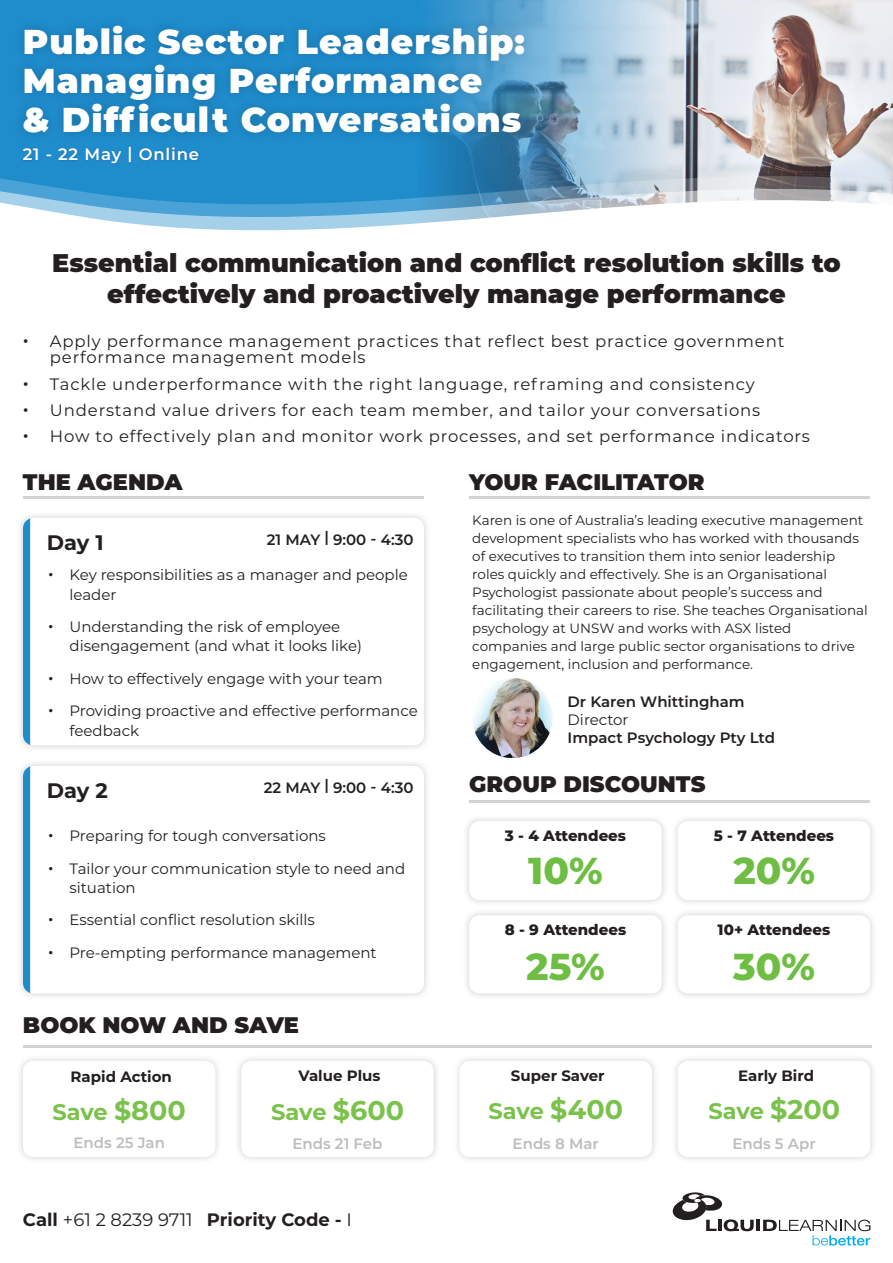
<style>
.page{position:relative;width:893px;height:1263px;background:#fff}
.page>*{position:absolute;margin:0;border:0;box-sizing:border-box;transform-origin:0 0}
.t1{font:800 37.5px "Montserrat";color:#6ebe44}
.t2{font:900 34.5px "Montserrat";letter-spacing:.03em;color:#fff}
.t3{font:900 25.5px/30.6px "Montserrat";color:#231f20;text-align:center}
.t4{font:900 22.5px "Montserrat";color:#231f20}
.WorkshopHeading{font:700 22.5px "Montserrat";letter-spacing:-.01em;color:#7ac24b}
.t5{font:700 21px "Montserrat";letter-spacing:-.005em;color:#231f20}
.t6{font:700 18px "Montserrat";color:#231f20}
.t7{font:16.5px/16.5px "Montserrat";letter-spacing:.05em;color:#231f20}
.t8{font:600 16.5px "Montserrat";letter-spacing:.05em;color:#fff}
.t9{font:15px/19.5px "Montserrat";color:#231f20}
.t10{font:600 15px "Montserrat";color:#231f20}
.t11{font:800 15px "Montserrat";color:#231f20}
.WorkshopHeading-2{font:700 15px "Montserrat";color:#231f20}
.WorkshopHeading-3{font:600 15px "Montserrat";color:#bcbdc0}
.t12{font:13.5px/18px "Montserrat";color:#231f20}
.s1{font-family:"Helvetica"}
.s2{font-size:27px}
.s3{font-weight:400}
</style>
<div class="page">
<hr style="left:469px;top:799px;width:401px;height:3px;background:#d1d2d4">
<div style="left:462px;top:814px;width:207px;height:93px;background:#231f20;opacity:.21"></div>
<div style="left:469px;top:821px;width:193px;height:79px;background:#fff;border-radius:10px"></div>
<div style="left:671px;top:814px;width:207px;height:93px;background:#231f20;opacity:.21"></div>
<div style="left:678px;top:821px;width:192px;height:79px;background:#fff;border-radius:10px"></div>
<div style="left:462px;top:908px;width:207px;height:92px;background:#f4f4f4"></div>
<div style="left:469px;top:915px;width:193px;height:78px;background:#fff;border-radius:10px"></div>
<div style="left:671px;top:908px;width:207px;height:92px;background:#231f20;opacity:.21"></div>
<div style="left:678px;top:915px;width:192px;height:78px;background:#fff;border-radius:10px"></div>
<div style="left:16px;top:759px;width:415px;height:242px;background:#f5f5f5"></div>
<div style="left:23px;top:766px;width:401px;height:227px;background:#fff;border-radius:10px"></div>
<div style="left:23px;top:766px;width:7px;height:227px;background:#1f8ccc"></div>
<div style="left:16px;top:511px;width:415px;height:242px;background:#f5f5f5"></div>
<div style="left:23px;top:518px;width:401px;height:227px;background:#fff;border-radius:10px"></div>
<div style="left:23px;top:518px;width:7px;height:227px;background:#1f8ccc"></div>
<hr style="left:23px;top:496px;width:401px;height:3px;background:#d1d2d4">
<hr style="left:469px;top:496px;width:401px;height:3px;background:#d1d2d4">
<div style="left:0;top:0;width:893px;height:247px;background:#1f8ccc"></div>
<img style="left:430px;top:0;width:463px;height:164px">
<svg style="left:430px;top:164px;width:463px;height:12px;background:#85a0b6"></svg>
<svg style="left:0;top:176px;width:893px;height:11px"></svg>
<svg style="left:0;top:187px;width:893px;height:60px;background:#bedaea"></svg>
<div style="left:21px;top:144px;width:179px;height:21px;background:#34277a;opacity:.3"></div>
<div style="left:12px;top:14px;width:524px;height:129px;background:#000;opacity:.2"></div>
<div style="left:16px;top:1054px;width:207px;height:110px;background:#231f20;opacity:.21"></div>
<div style="left:23px;top:1061px;width:192px;height:96px;background:#fff;border-radius:10px"></div>
<div style="left:453px;top:1054px;width:206px;height:110px;background:#231f20;opacity:.21"></div>
<div style="left:459px;top:1061px;width:193px;height:96px;background:#fff;border-radius:10px"></div>
<div style="left:234px;top:1054px;width:207px;height:110px;background:#231f20;opacity:.21"></div>
<div style="left:241px;top:1061px;width:193px;height:96px;background:#fff;border-radius:10px"></div>
<div style="left:671px;top:1054px;width:207px;height:110px;background:#f7f7f7"></div>
<div style="left:678px;top:1061px;width:192px;height:96px;background:#fff;border-radius:10px"></div>
<hr style="left:23px;top:1045px;width:848px;height:3px;background:#d1d2d4">
<svg style="left:672px;top:1192px;width:198px;height:53px"></svg>
<img style="left:472px;top:678px;width:80px;height:80px;border-radius:40px">
<p class="t2" style="left:23px;top:16px;width:504px">Public Sector Leadership:</p>
<p class="t2" style="left:23px;top:55px;width:461px">Managing Performance</p>
<p class="t2" style="left:23px;top:94px;width:500px">&amp; Difficult Conversations</p>
<p class="t8" style="left:23px;top:143px;width:178px">21 - 22 May | Online</p>
<p class="t3" style="left:52px;top:246px;width:790px">Essential communication and conflict resolution skills to effectively and proactively manage performance</p>
<p class="t7" style="left:50px;top:332px;width:736px;text-indent:-27px"><span class="s1">•</span> Apply performance management practices that reflect best practice government performance management models</p>
<p class="t7" style="left:23px;top:375px;width:733px"><span class="s1">•</span> Tackle underperformance with the right language, reframing and consistency</p>
<p class="t7" style="left:23px;top:401px;width:739px"><span class="s1">•</span> Understand value drivers for each team member, and tailor your conversations</p>
<p class="t7" style="left:23px;top:427px;width:788px"><span class="s1">•</span> How to effectively plan and monitor work processes, and set performance indicators</p>
<p class="t4" style="left:23px;top:465px;width:161px">THE AGENDA</p>
<p class="t4" style="left:469px;top:465px;width:237px">YOUR FACILITATOR</p>
<p class="t5" style="left:47px;top:528px;width:58px">Day 1</p>
<p class="t10" style="left:267px;top:529px;width:148px">21 MAY | 9:00 - 4:30</p>
<p class="t9" style="left:70px;top:565px;width:340px;text-indent:-21px"><span class="s1">•</span> Key responsibilities as a manager and people leader</p>
<p class="t9" style="left:70px;top:616px;width:294px;text-indent:-21px"><span class="s1">•</span> Understanding the risk of employee disengagement (and what it looks like)</p>
<p class="t9" style="left:48px;top:668px;width:336px"><span class="s1">•</span> How to effectively engage with your team</p>
<p class="t9" style="left:70px;top:700px;width:350px;text-indent:-21px"><span class="s1">•</span> Providing proactive and effective performance feedback</p>
<p class="t5" style="left:47px;top:776px;width:62px">Day 2</p>
<p class="t10" style="left:264px;top:776px;width:151px">22 MAY | 9:00 - 4:30</p>
<p class="t9" style="left:48px;top:826px;width:279px"><span class="s1">•</span> Preparing for tough conversations</p>
<p class="t9" style="left:70px;top:858px;width:337px;text-indent:-21px"><span class="s1">•</span> Tailor your communication style to need and situation</p>
<p class="t9" style="left:48px;top:910px;width:268px"><span class="s1">•</span> Essential conflict resolution skills</p>
<p class="t9" style="left:48px;top:942px;width:330px"><span class="s1">•</span> Pre-empting performance management</p>
<p class="t4" style="left:23px;top:1008px;width:278px">BOOK NOW AND SAVE</p>
<p class="WorkshopHeading-2" style="left:71px;top:1066px;width:103px">Rapid Action</p>
<p class="WorkshopHeading" style="left:52px;top:1095px;width:135px">Save <span class="s2">$800</span></p>
<p class="WorkshopHeading-2" style="left:299px;top:1064px;width:83px">Value Plus</p>
<p class="WorkshopHeading" style="left:271px;top:1095px;width:134px">Save <span class="s2">$600</span></p>
<p class="t12" style="left:472px;top:510px;width:397px">Karen is one of Australia’s leading executive management development specialists who has worked with thousands of executives to transition them into senior leadership roles quickly and effectively. She is an Organisational Psychologist passionate about people’s success and facilitating their careers to rise. She teaches Organisational psychology at UNSW and works with ASX listed companies and large public sector organisations to drive engagement, inclusion and performance.</p>
<p class="t10" style="left:568px;top:691px;width:179px">Dr Karen Whittingham</p>
<p class="t9" style="left:568px;top:709px;width:63px">Director</p>
<p class="t10" style="left:568px;top:727px;width:209px">Impact Psychology Pty Ltd</p>
<p class="t4" style="left:469px;top:767px;width:238px">GROUP DISCOUNTS</p>
<p class="t11" style="left:505px;top:824px;width:123px">3 - 4 Attendees</p>
<p class="t11" style="left:714px;top:824px;width:122px">5 - 7 Attendees</p>
<p class="t1" style="left:528px;top:843px;width:76px">10%</p>
<p class="t1" style="left:733px;top:843px;width:83px">20%</p>
<p class="t11" style="left:505px;top:919px;width:123px">8 - 9 Attendees</p>
<p class="t11" style="left:718px;top:919px;width:114px">10+ Attendees</p>
<p class="t1" style="left:526px;top:939px;width:80px">25%</p>
<p class="t1" style="left:733px;top:939px;width:83px">30%</p>
<p class="WorkshopHeading-2" style="left:511px;top:1064px;width:95px">Super Saver</p>
<p class="WorkshopHeading" style="left:489px;top:1095px;width:136px">Save <span class="s2">$400</span></p>
<p class="WorkshopHeading-2" style="left:738px;top:1064px;width:78px">Early Bird</p>
<p class="WorkshopHeading" style="left:709px;top:1095px;width:133px">Save <span class="s2">$200</span></p>
<p class="WorkshopHeading-3" style="left:73px;top:1132px;width:93px">Ends 25 Jan</p>
<p class="WorkshopHeading-3" style="left:292px;top:1133px;width:92px">Ends 21 Feb</p>
<p class="WorkshopHeading-3" style="left:513px;top:1133px;width:88px">Ends 8 Mar</p>
<p class="WorkshopHeading-3" style="left:732px;top:1133px;width:85px">Ends 5 Apr</p>
<p class="t6" style="left:23px;top:1206px;width:331px">Call <span class="s3">+61 2 8239 9711</span> Priority Code - <span class="s3">I</span></p>
</div>
